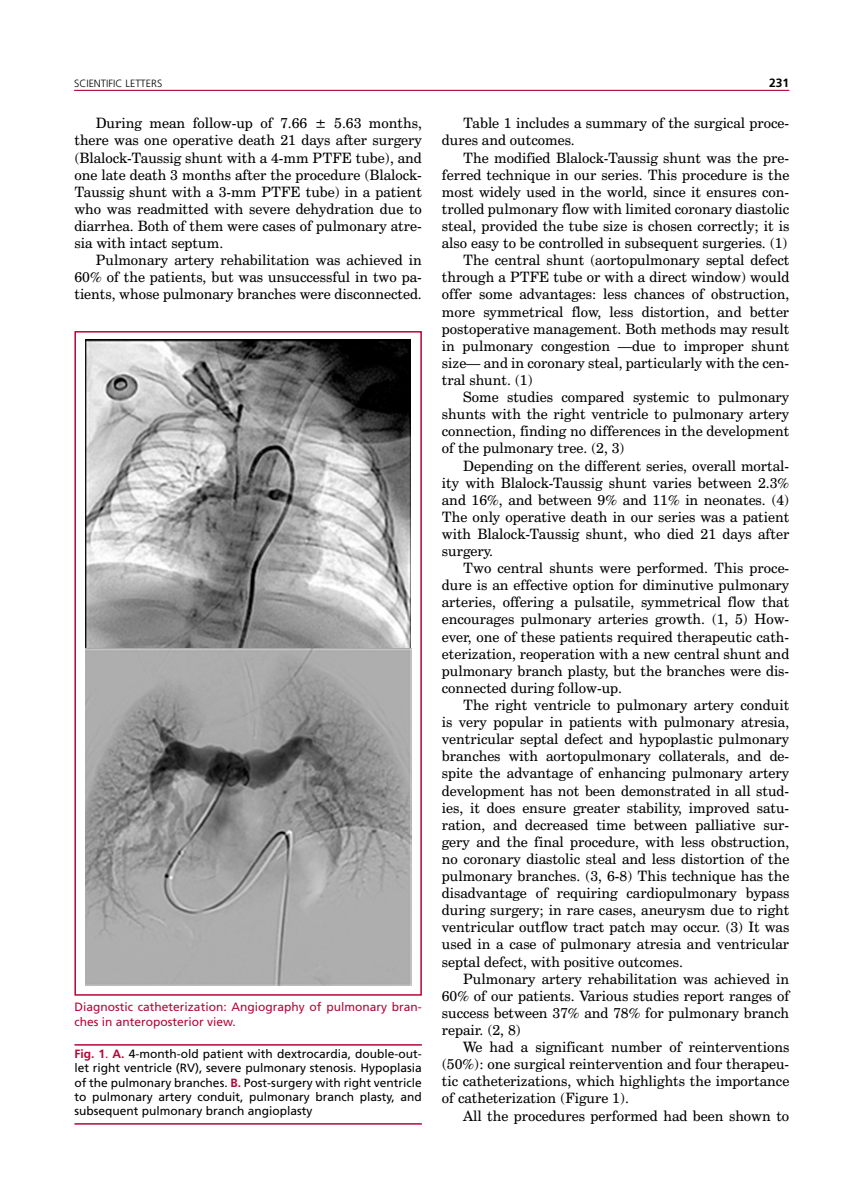
<style>
.page{position:relative;width:851px;height:1191px;background:#fff}
.page>*{position:absolute;margin:0;border:0;box-sizing:border-box;transform-origin:0 0}
.t1{font:14.25px/17.1px "Century Schoolbook BT";color:#000;text-align:justify}
.t2{font:12px/14.4px "Frutiger LT Std";color:#000;text-align:justify}
.t3{font:12px/14.4px "Frutiger LT Std";color:#b30838}
.t4{font:700 12px "Frutiger LT Std";color:#000}
.t5{font:300 10.5px "Frutiger LT Std";color:#000}
.s1{font-weight:700;color:#b30838}
.s2{color:#b30838}
</style>
<div class="page">
<hr style="left:74px;top:90px;width:715px;height:1px;background:#b30838">
<img style="left:85px;top:340px;width:326px;height:645px">
<div style="left:74px;top:331px;width:348px;height:664px;border:2px solid #b30838"></div>
<hr style="left:74px;top:1123px;width:348px;height:1px;background:#b30838">
<hr style="left:74px;top:1044px;width:348px;height:1px;background:#b30838">
<p class="t5" style="left:74px;top:77px;width:90px">SCIENTIFIC LETTERS</p>
<p class="t4" style="left:769px;top:75px;width:22px">231</p>
<p class="t1" style="left:74px;top:115px;width:349px;text-indent:21px">During mean follow-up of 7.66 ± 5.63 months, there was one operative death 21 days after surgery (Blalock-Taussig shunt with a 4-mm PTFE tube), and one late death 3 months after the procedure (Blalock-Taussig shunt with a 3-mm PTFE tube) in a patient who was readmitted with severe dehydration due to diarrhea. Both of them were cases of pulmonary atre&shy;sia with intact septum.</p>
<p class="t1" style="left:74px;top:251px;width:349px;text-indent:21px">Pulmonary artery rehabilitation was achieved in 60% of the patients, but was unsuccessful in two pa&shy;tients, whose pulmonary branches were disconnected.</p>
<p class="t1" style="left:442px;top:115px;width:349px;text-indent:21px">Table 1 includes a summary of the surgical proce&shy;dures and outcomes.</p>
<p class="t1" style="left:463px;top:149px;width:327px">The modified Blalock-Taussig shunt was the pre-</p>
<p class="t1" style="left:442px;top:166px;width:349px">ferred technique in our series. This procedure is the</p>
<p class="t1" style="left:442px;top:183px;width:349px">most widely used in the world, since it ensures con-</p>
<p class="t1" style="left:442px;top:200px;width:349px">trolled pulmonary flow with limited coronary diastolic</p>
<p class="t1" style="left:442px;top:217px;width:349px">steal, provided the tube size is chosen correctly; it is</p>
<p class="t1" style="left:442px;top:234px;width:347px">also easy to be controlled in subsequent surgeries. (1)</p>
<p class="t1" style="left:463px;top:251px;width:327px">The central shunt (aortopulmonary septal defect</p>
<p class="t1" style="left:442px;top:268px;width:349px">through a PTFE tube or with a direct window) would</p>
<p class="t1" style="left:442px;top:286px;width:349px">offer some advantages: less chances of obstruction,</p>
<p class="t1" style="left:442px;top:303px;width:349px">more symmetrical flow, less distortion, and better</p>
<p class="t1" style="left:442px;top:320px;width:349px">postoperative management. Both methods may result</p>
<p class="t1" style="left:442px;top:337px;width:349px">in pulmonary congestion —due to improper shunt</p>
<p class="t1" style="left:442px;top:354px;width:349px">size— and in coronary steal, particularly with the cen-</p>
<p class="t1" style="left:442px;top:371px;width:92px">tral shunt. (1)</p>
<p class="t1" style="left:463px;top:388px;width:327px">Some studies compared systemic to pulmonary</p>
<p class="t1" style="left:442px;top:405px;width:349px">shunts with the right ventricle to pulmonary artery</p>
<p class="t1" style="left:442px;top:422px;width:349px">connection, finding no differences in the development</p>
<p class="t1" style="left:442px;top:439px;width:184px">of the pulmonary tree. (2, 3)</p>
<p class="t1" style="left:463px;top:457px;width:327px">Depending on the different series, overall mortal-</p>
<p class="t1" style="left:442px;top:474px;width:349px">ity with Blalock-Taussig shunt varies between 2.3%</p>
<p class="t1" style="left:442px;top:491px;width:349px">and 16%, and between 9% and 11% in neonates. (4)</p>
<p class="t1" style="left:442px;top:508px;width:349px">The only operative death in our series was a patient</p>
<p class="t1" style="left:442px;top:525px;width:349px">with Blalock-Taussig shunt, who died 21 days after</p>
<p class="t1" style="left:442px;top:542px;width:53px">surgery.</p>
<p class="t1" style="left:463px;top:559px;width:327px">Two central shunts were performed. This proce-</p>
<p class="t1" style="left:442px;top:576px;width:349px">dure is an effective option for diminutive pulmonary</p>
<p class="t1" style="left:442px;top:593px;width:349px">arteries, offering a pulsatile, symmetrical flow that</p>
<p class="t1" style="left:442px;top:610px;width:349px">encourages pulmonary arteries growth. (1, 5) How-</p>
<p class="t1" style="left:442px;top:628px;width:349px">ever, one of these patients required therapeutic cath-</p>
<p class="t1" style="left:442px;top:645px;width:349px">eterization, reoperation with a new central shunt and</p>
<p class="t1" style="left:442px;top:662px;width:349px">pulmonary branch plasty, but the branches were dis-</p>
<p class="t1" style="left:442px;top:679px;width:182px">connected during follow-up.</p>
<p class="t1" style="left:463px;top:696px;width:327px">The right ventricle to pulmonary artery conduit</p>
<p class="t1" style="left:442px;top:713px;width:349px">is very popular in patients with pulmonary atresia,</p>
<p class="t1" style="left:442px;top:730px;width:349px">ventricular septal defect and hypoplastic pulmonary</p>
<p class="t1" style="left:442px;top:747px;width:349px">branches with aortopulmonary collaterals, and de-</p>
<p class="t1" style="left:442px;top:764px;width:349px">spite the advantage of enhancing pulmonary artery</p>
<p class="t1" style="left:442px;top:781px;width:349px">development has not been demonstrated in all stud-</p>
<p class="t1" style="left:442px;top:799px;width:349px">ies, it does ensure greater stability, improved satu-</p>
<p class="t1" style="left:442px;top:816px;width:349px">ration, and decreased time between palliative sur-</p>
<p class="t1" style="left:442px;top:833px;width:349px">gery and the final procedure, with less obstruction,</p>
<p class="t1" style="left:442px;top:850px;width:349px">no coronary diastolic steal and less distortion of the</p>
<p class="t1" style="left:442px;top:867px;width:349px">pulmonary branches. (3, 6-8) This technique has the</p>
<p class="t1" style="left:442px;top:884px;width:349px">disadvantage of requiring cardiopulmonary bypass</p>
<p class="t1" style="left:442px;top:901px;width:349px">during surgery; in rare cases, aneurysm due to right</p>
<p class="t1" style="left:442px;top:918px;width:349px">ventricular outflow tract patch may occur. (3) It was</p>
<p class="t1" style="left:442px;top:935px;width:349px">used in a case of pulmonary atresia and ventricular</p>
<p class="t1" style="left:442px;top:952px;width:242px">septal defect, with positive outcomes.</p>
<p class="t1" style="left:463px;top:970px;width:327px">Pulmonary artery rehabilitation was achieved in</p>
<p class="t1" style="left:442px;top:987px;width:349px">60% of our patients. Various studies report ranges of</p>
<p class="t1" style="left:442px;top:1004px;width:349px">success between 37% and 78% for pulmonary branch</p>
<p class="t1" style="left:442px;top:1021px;width:81px">repair. (2, 8)</p>
<p class="t1" style="left:463px;top:1038px;width:327px">We had a significant number of reinterventions</p>
<p class="t1" style="left:442px;top:1055px;width:349px">(50%): one surgical reintervention and four therapeu-</p>
<p class="t1" style="left:442px;top:1072px;width:349px">tic catheterizations, which highlights the importance</p>
<p class="t1" style="left:442px;top:1089px;width:189px">of catheterization (Figure 1).</p>
<p class="t1" style="left:463px;top:1106px;width:327px">All the procedures performed had been shown to</p>
<p class="t3" style="left:74px;top:1000px;width:349px">Diagnostic catheterization: Angiography of pulmonary bran&shy;ches in anteroposterior view.</p>
<p class="t2" style="left:74px;top:1046px;width:349px"><span class="s1">Fig. 1</span><span class="s2">.</span> <span class="s1">A.</span> 4-month-old patient with dextrocardia, double-out&shy;let right ventricle (RV), severe pulmonary stenosis. Hypoplasia of the pulmonary branches. <span class="s1">B.</span> Post-surgery with right ventricle to pulmonary artery conduit, pulmonary branch plasty, and subsequent pulmonary branch angioplasty</p>
</div>
